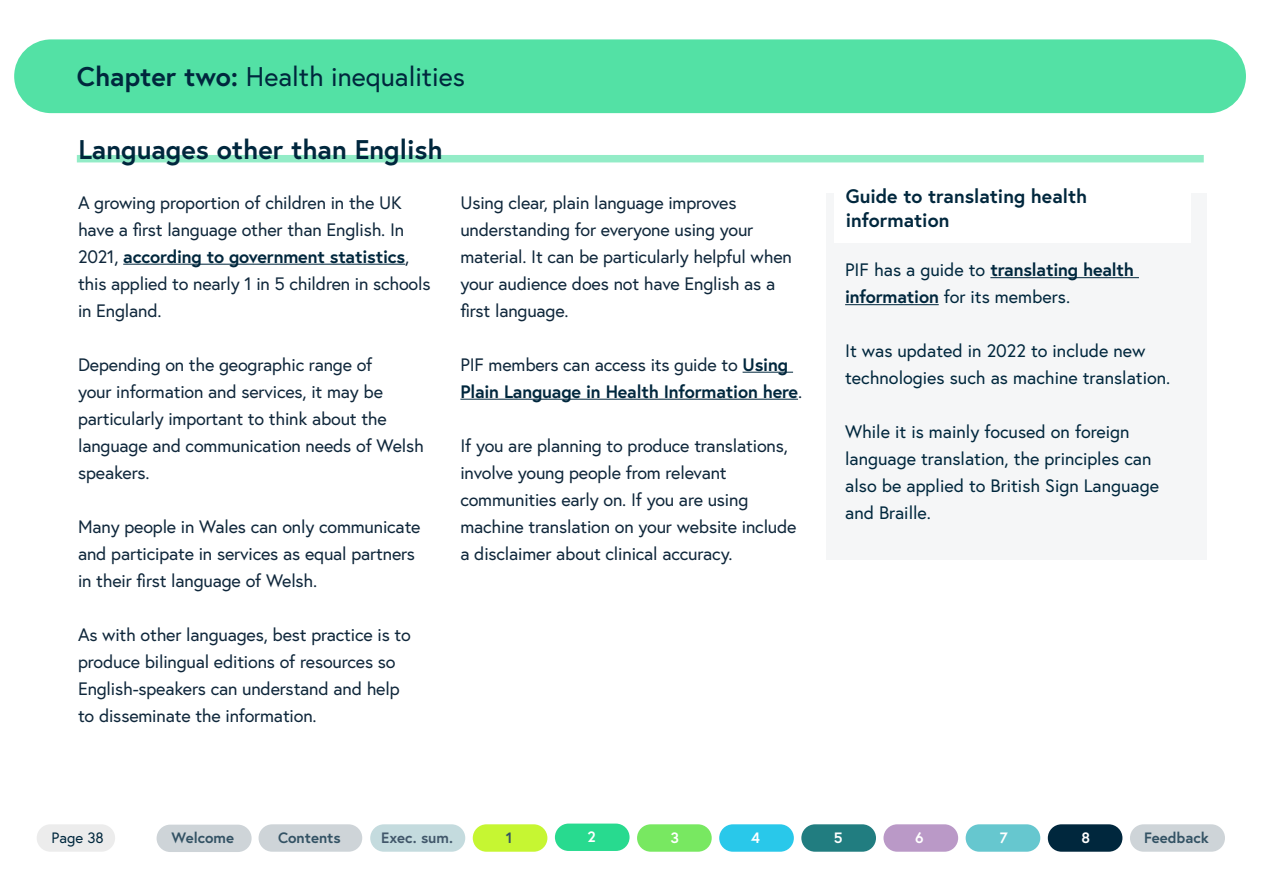
<style>
.page{position:relative;width:1263px;height:893px;background:#fff}
.page>*{position:absolute;margin:0;border:0;box-sizing:border-box;transform-origin:0 0}
.t1{font:27px "Europa";color:#00273d}
.t2{font:700 27px "Europa";color:#00273d}
.t3{font:700 19.5px/23.4px "Europa";color:#00273d}
.t4{font:18px/27px "Europa";letter-spacing:-.01em;color:#0f273b}
.t5{font:18px/27px "Europa";color:#00273d}
.t6{font:700 18px/27px "Europa";letter-spacing:-.01em;color:#00273d}
.t7{font:700 15px "Europa";color:#335264}
.t8{font:700 15px "Europa";color:#41576a}
.t9{font:700 15px "Europa";color:#fff}
.t10{font:15px "Europa";color:#00273d}
.s1{font-weight:700}
.s2{font-weight:700;color:#00273d}
.s3{font-weight:400;color:#0f273b}
</style>
<div class="page">
<div style="left:14px;top:39px;width:1232px;height:74px;background:#53e1a5;border-radius:37px"></div>
<div style="left:77px;top:155px;width:1127px;height:7px;background:#93ecc7"></div>
<hr style="left:123px;top:264px;width:282px;height:1px;background:#00273d">
<hr style="left:743px;top:372px;width:50px;height:1px;background:#00273d">
<hr style="left:460px;top:399px;width:338px;height:1px;background:#00273d">
<div style="left:827px;top:194px;width:380px;height:366px;background:#f5f6f7"></div>
<hr style="left:990px;top:277px;width:149px;height:1px;background:#00273d">
<hr style="left:845px;top:304px;width:94px;height:1px;background:#00273d">
<div style="left:834px;top:182px;width:356px;height:60px;background:#fff"></div>
<div style="left:37px;top:824px;width:78px;height:28px;background:#ececec;border-radius:14px"></div>
<div style="left:157px;top:825px;width:95px;height:27px;background:#ced4d8;border-radius:14px"></div>
<div style="left:259px;top:824px;width:103px;height:28px;background:#ced4d8;border-radius:14px"></div>
<div style="left:370px;top:824px;width:95px;height:28px;background:#c4dbde;border-radius:14px"></div>
<div style="left:473px;top:824px;width:74px;height:28px;background:#c6f632;border-radius:14px"></div>
<div style="left:555px;top:824px;width:74px;height:27px;background:#28da8f;border-radius:14px"></div>
<div style="left:637px;top:824px;width:75px;height:28px;background:#78e861;border-radius:14px"></div>
<div style="left:719px;top:824px;width:75px;height:28px;background:#29c8ea;border-radius:14px"></div>
<div style="left:801px;top:824px;width:75px;height:28px;background:#217d80;border-radius:14px"></div>
<div style="left:883px;top:824px;width:75px;height:28px;background:#ba99c7;border-radius:14px"></div>
<div style="left:966px;top:824px;width:74px;height:28px;background:#66c7cf;border-radius:14px"></div>
<div style="left:1048px;top:824px;width:74px;height:28px;background:#00273d;border-radius:14px"></div>
<div style="left:1130px;top:824px;width:95px;height:28px;background:#ced4d8;border-radius:14px"></div>
<h1 class="t1" style="left:77px;top:59px;width:390px"><span class="s1">Chapter two:</span> Health inequalities</h1>
<h1 class="t2" style="left:78px;top:131px;width:366px">Languages other than English</h1>
<p class="t4" style="left:78px;top:189px;width:354px">A growing proportion of children in the UK have a first language other than English. In 2021, <span class="s2">according to government statistics</span>, this applied to nearly 1 in 5 children in schools in England.</p>
<p class="t4" style="left:78px;top:351px;width:347px">Depending on the geographic range of<br>your information and services, it may be particularly important to think about the language and communication needs of Welsh speakers.</p>
<p class="t4" style="left:78px;top:513px;width:344px">Many people in Wales can only communicate and participate in services as equal partners in their first language of Welsh.</p>
<p class="t4" style="left:78px;top:621px;width:334px">As with other languages, best practice is to produce bilingual editions of resources so English-speakers can understand and help to disseminate the information.</p>
<p class="t4" style="left:460px;top:189px;width:333px">Using clear, plain language improves understanding for everyone using your material. It can be particularly helpful when your audience does not have English as a first language.</p>
<p class="t6" style="left:460px;top:350px;width:343px"><span class="s3">PIF members can access its guide to</span> Using<br>Plain Language in Health Information here<span class="s3">.</span></p>
<p class="t4" style="left:460px;top:432px;width:338px">If you are planning to produce translations, involve young people from relevant communities early on. If you are using machine translation on your website include a disclaimer about clinical accuracy.</p>
<p class="t3" style="left:846px;top:184px;width:243px">Guide to translating health information</p>
<p class="t5" style="left:845px;top:256px;width:290px">PIF has a guide to <span class="s1">translating health information</span> for its members.</p>
<p class="t5" style="left:845px;top:337px;width:327px">It was updated in 2022 to include new technologies such as machine translation.</p>
<p class="t5" style="left:845px;top:418px;width:315px">While it is mainly focused on foreign language translation, the principles can also be applied to British Sign Language and Braille.</p>
<p class="t10" style="left:51px;top:828px;width:54px">Page 38</p>
<p class="t7" style="left:172px;top:827px;width:64px">Welcome</p>
<p class="t7" style="left:278px;top:827px;width:64px">Contents</p>
<p class="t8" style="left:381px;top:827px;width:73px">Exec. sum.</p>
<p class="t7" style="left:506px;top:827px;width:8px">1</p>
<p class="t9" style="left:587px;top:826px;width:10px">2</p>
<p class="t9" style="left:670px;top:827px;width:10px">3</p>
<p class="t9" style="left:751px;top:827px;width:10px">4</p>
<p class="t9" style="left:834px;top:827px;width:10px">5</p>
<p class="t9" style="left:915px;top:827px;width:10px">6</p>
<p class="t9" style="left:1000px;top:827px;width:9px">7</p>
<p class="t9" style="left:1081px;top:827px;width:10px">8</p>
<p class="t7" style="left:1144px;top:827px;width:66px">Feedback</p>
</div>
